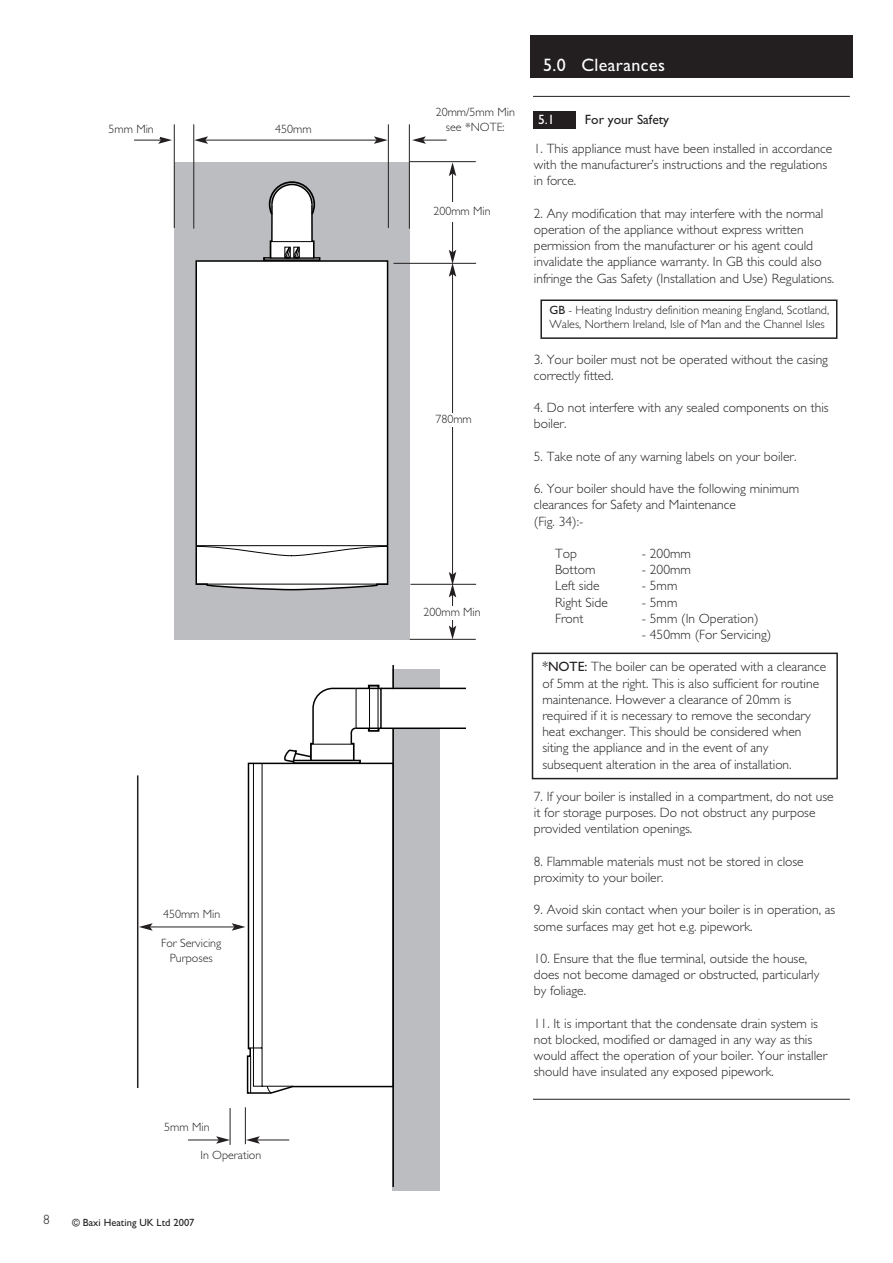
<style>
.page{position:relative;width:893px;height:1263px;background:#fff}
.page>*{position:absolute;margin:0;border:0;box-sizing:border-box;transform-origin:0 0}
.t1{font:18px "Gill Sans";letter-spacing:.02em;color:#fff}
.t2{font:300 13.5px/16.2px "Gill Sans";color:#231f20}
.t3{font:13.5px "Gill Sans";color:#231f20}
.t4{font:13.5px "Gill Sans";color:#fff}
.t5{font:300 12px/15px "Gill Sans";color:#231f20;text-align:center}
.t6{font:10.5px "Gill Sans";color:#231f20}
.s1{font-weight:400}
</style>
<div class="page">
<div style="left:530px;top:35px;width:323px;height:43px;background:#231f20"></div>
<div style="left:534px;top:112px;width:42px;height:17px;background:#231f20"></div>
<div style="left:393px;top:729px;width:47px;height:462px;background:#bcbdc0"></div>
<div style="left:393px;top:669px;width:47px;height:18px;background:#bcbdc0"></div>
<div style="left:174px;top:162px;width:236px;height:477px;background:#bcbdc0"></div>
<hr style="left:392px;top:666px;width:2px;height:23px;background:#000">
<hr style="left:392px;top:728px;width:2px;height:458px;background:#000">
<hr style="left:174px;top:124px;width:1px;height:104px;background:#231f20">
<hr style="left:193px;top:124px;width:1px;height:105px;background:#231f20">
<hr style="left:388px;top:124px;width:1px;height:104px;background:#231f20">
<hr style="left:409px;top:124px;width:1px;height:105px;background:#231f20">
<hr style="left:205px;top:140px;width:171px;height:1px;background:#231f20">
<svg style="left:194px;top:136px;width:14px;height:8px"></svg>
<svg style="left:374px;top:136px;width:14px;height:8px"></svg>
<svg style="left:134px;top:137px;width:38px;height:7px"></svg>
<svg style="left:412px;top:136px;width:35px;height:8px"></svg>
<hr style="left:410px;top:161px;width:66px;height:1px;background:#231f20">
<hr style="left:393px;top:263px;width:83px;height:1px;background:#231f20">
<hr style="left:410px;top:584px;width:66px;height:1px;background:#231f20">
<hr style="left:410px;top:639px;width:66px;height:1px;background:#231f20">
<hr style="left:452px;top:595px;width:1px;height:33px;background:#231f20">
<svg style="left:449px;top:626px;width:7px;height:13px"></svg>
<hr style="left:452px;top:274px;width:1px;height:300px;background:#231f20">
<svg style="left:449px;top:572px;width:7px;height:25px"></svg>
<hr style="left:452px;top:174px;width:1px;height:78px;background:#231f20">
<svg style="left:449px;top:250px;width:7px;height:27px"></svg>
<svg style="left:449px;top:162px;width:7px;height:14px"></svg>
<div style="left:419px;top:606px;width:67px;height:13px;background:#fff"></div>
<div style="left:430px;top:413px;width:47px;height:14px;background:#fff"></div>
<div style="left:417px;top:202px;width:90px;height:20px;background:#fff"></div>
<hr style="left:230px;top:1108px;width:1px;height:37px;background:#231f20">
<hr style="left:245px;top:1107px;width:1px;height:37px;background:#231f20">
<hr style="left:257px;top:1139px;width:32px;height:1px;background:#231f20">
<svg style="left:246px;top:1136px;width:14px;height:8px"></svg>
<hr style="left:188px;top:1139px;width:31px;height:1px;background:#231f20">
<svg style="left:216px;top:1136px;width:14px;height:8px"></svg>
<hr style="left:137px;top:775px;width:1px;height:313px;background:#231f20">
<hr style="left:150px;top:926px;width:84px;height:1px;background:#231f20">
<svg style="left:232px;top:684px;width:234px;height:410px"></svg>
<svg style="left:139px;top:923px;width:14px;height:8px"></svg>
<div style="left:142px;top:936px;width:98px;height:31px;background:#fff"></div>
<div style="left:430px;top:105px;width:90px;height:32px;background:#fff"></div>
<div style="left:540px;top:299px;width:297px;height:40px;border:2px solid #231f20"></div>
<hr style="left:533px;top:96px;width:317px;height:1px;background:#231f20">
<hr style="left:533px;top:1099px;width:317px;height:1px;background:#231f20">
<div style="left:195px;top:259px;width:194px;height:332px;background:#fff"></div>
<hr style="left:196px;top:584px;width:192px;height:1px;background:#000">
<svg style="left:195px;top:546px;width:193px;height:10px;background:#dedede"></svg>
<hr style="left:196px;top:545px;width:192px;height:1px;background:#000">
<div style="left:272px;top:204px;width:40px;height:37px;background:#fff"></div>
<svg style="left:263px;top:257px;width:57px;height:4px"></svg>
<hr style="left:271px;top:204px;width:2px;height:38px;background:#000">
<hr style="left:311px;top:204px;width:2px;height:38px;background:#000">
<svg style="left:268px;top:181px;width:48px;height:36px"></svg>
<svg style="left:269px;top:240px;width:46px;height:20px"></svg>
<div style="left:532px;top:652px;width:306px;height:127px;border:2px solid #231f20"></div>
<p class="t5" style="left:108px;top:123px;width:47px">5mm Min</p>
<p class="t5" style="left:275px;top:123px;width:38px">450mm</p>
<p class="t5" style="left:163px;top:908px;width:59px">450mm Min</p>
<p class="t5" style="left:161px;top:937px;width:62px">For Servicing<br>Purposes</p>
<p class="t5" style="left:164px;top:1121px;width:47px">5mm Min</p>
<p class="t5" style="left:201px;top:1149px;width:62px">In Operation</p>
<p class="t2" style="left:43px;top:1212px;width:8px">8</p>
<p class="t6" style="left:72px;top:1219px;width:124px">© Baxi Heating UK Ltd 2007</p>
<h1 class="t1" style="left:543px;top:59px;width:123px">5.0 Clearances</h1>
<p class="t5" style="left:436px;top:106px;width:81px">20mm/5mm Min see *NOTE:</p>
<p class="t4" style="left:538px;top:115px;width:18px">5.1</p>
<p class="t3" style="left:585px;top:115px;width:86px">For your Safety</p>
<p class="t2" style="left:534px;top:142px;width:300px">1. This appliance must have been installed in accordance with the manufacturer’s instructions and the regulations in force.</p>
<p class="t2" style="left:534px;top:207px;width:302px">2. Any modification that may interfere with the normal operation of the appliance without express written permission from the manufacturer or his agent could invalidate the appliance warranty. In GB this could also infringe the Gas Safety (Installation and Use) Regulations.</p>
<p class="t5" style="left:433px;top:204px;width:59px">200mm Min</p>
<p class="t5" style="left:435px;top:413px;width:38px">780mm</p>
<p class="t5" style="left:423px;top:605px;width:59px">200mm Min</p>
<p class="t5" style="left:549px;top:304px;width:281px;line-height:14.4px;text-align:left"><span class="s1">GB</span> - Heating Industry definition meaning England, Scotland,<br>Wales, Northern Ireland, Isle of Man and the Channel Isles</p>
<p class="t2" style="left:534px;top:352px;width:296px">3. Your boiler must not be operated without the casing correctly fitted.</p>
<p class="t2" style="left:534px;top:401px;width:296px">4. Do not interfere with any sealed components on this boiler.</p>
<p class="t2" style="left:534px;top:450px;width:264px">5. Take note of any warning labels on your boiler.</p>
<p class="t2" style="left:534px;top:482px;width:267px">6. Your boiler should have the following minimum clearances for Safety and Maintenance<br>(Fig. 34):-</p>
<p class="t2" style="left:555px;top:547px;width:23px">Top</p>
<p class="t2" style="left:642px;top:547px;width:51px">- 200mm</p>
<p class="t2" style="left:555px;top:563px;width:42px">Bottom</p>
<p class="t2" style="left:642px;top:563px;width:51px">- 200mm</p>
<p class="t2" style="left:555px;top:579px;width:46px">Left side</p>
<p class="t2" style="left:642px;top:579px;width:37px">- 5mm</p>
<p class="t2" style="left:555px;top:595px;width:54px">Right Side</p>
<p class="t2" style="left:642px;top:595px;width:37px">- 5mm</p>
<p class="t2" style="left:555px;top:612px;width:30px">Front</p>
<p class="t2" style="left:642px;top:612px;width:118px">- 5mm (In Operation)</p>
<p class="t2" style="left:642px;top:628px;width:131px">- 450mm (For Servicing)</p>
<p class="t2" style="left:542px;top:660px;width:285px"><span class="s1">*NOTE:</span> The boiler can be operated with a clearance of 5mm at the right. This is also sufficient for routine maintenance. However a clearance of 20mm is required if it is necessary to remove the secondary heat exchanger. This should be considered when siting the appliance and in the event of any subsequent alteration in the area of installation.</p>
<p class="t2" style="left:534px;top:790px;width:301px">7. If your boiler is installed in a compartment, do not use it for storage purposes. Do not obstruct any purpose provided ventilation openings.</p>
<p class="t2" style="left:534px;top:855px;width:271px">8. Flammable materials must not be stored in close proximity to your boiler.</p>
<p class="t2" style="left:534px;top:903px;width:303px">9. Avoid skin contact when your boiler is in operation, as some surfaces may get hot e.g. pipework.</p>
<p class="t2" style="left:534px;top:952px;width:287px">10. Ensure that the flue terminal, outside the house, does not become damaged or obstructed, particularly by foliage.</p>
<p class="t2" style="left:534px;top:1017px;width:295px">11. It is important that the condensate drain system is not blocked, modified or damaged in any way as this would affect the operation of your boiler. Your installer should have insulated any exposed pipework.</p>
</div>
